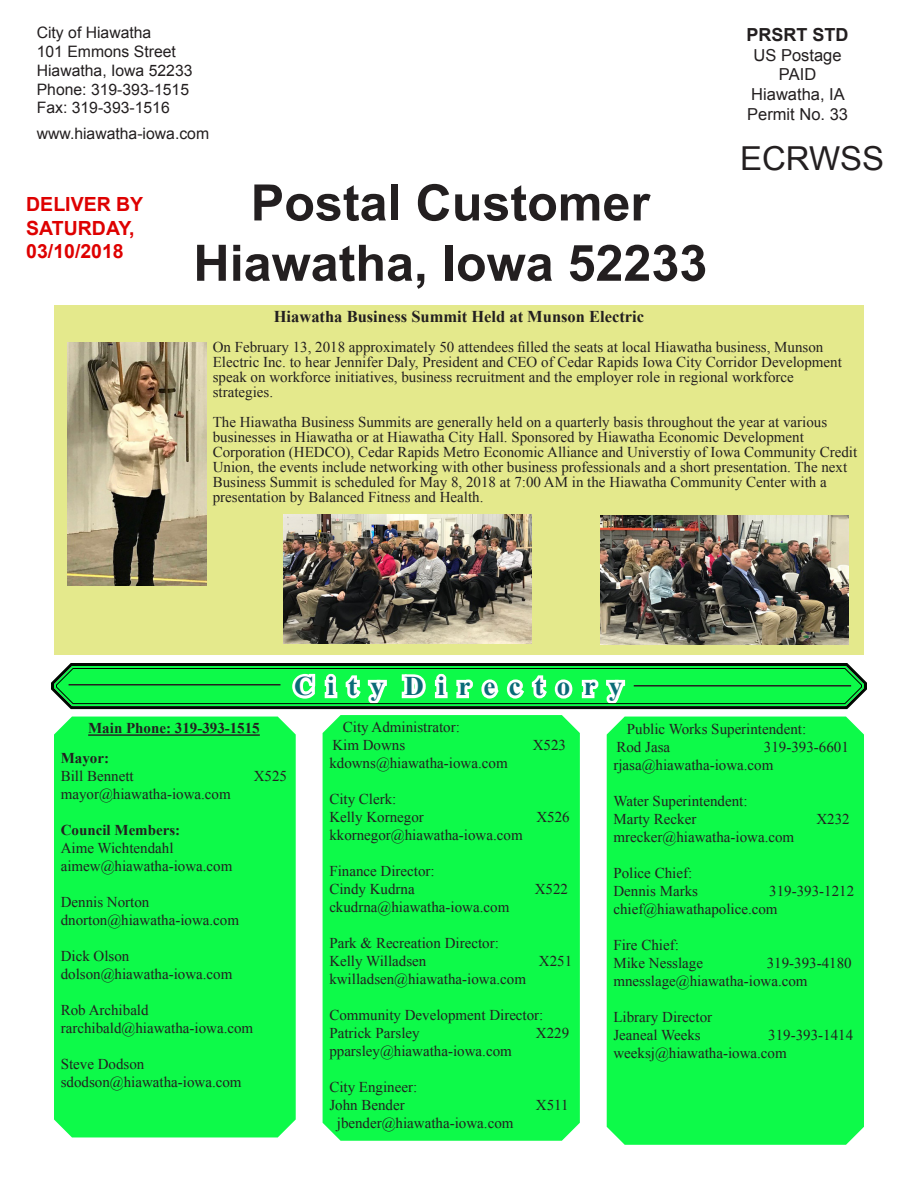
<style>
.page{position:relative;width:918px;height:1188px;background:#fff}
.page>*{position:absolute;margin:0;border:0;box-sizing:border-box;transform-origin:0 0}
.t1{font:700 50.25px "Arial";color:#231f20}
.t2{font:33px "Arial";color:#231f20}
.t3{font:700 27px "Times New Roman";color:#0a6b77}
.t4{font:700 19.5px "Arial";color:#de0000}
.t5{font:700 18px "Arial";color:#231f20}
.t6{font:700 16.5px "Times New Roman";color:#231f20}
.t7{font:16.5px "Arial";color:#231f20}
.t8{font:15.75px "Arial";color:#231f20}
.t9{font:15px/15px "Times New Roman";color:#231f20}
.t10{font:700 15px "Times New Roman";color:#231f20}
</style>
<div class="page">
<svg style="left:51px;top:654px;width:816px;height:63px"></svg>
<div style="left:54px;top:717px;width:242px;height:420px;background:#0dfa49"></div>
<hr style="left:88px;top:734px;width:172px;height:2px;background:#231f20">
<div style="left:323px;top:715px;width:257px;height:426px;background:#0dfa49"></div>
<div style="left:607px;top:717px;width:257px;height:428px;background:#0dfa49"></div>
<hr style="left:634px;top:685px;width:217px;height:2px;background:#231f20">
<hr style="left:69px;top:684px;width:212px;height:2px;background:#231f20">
<div style="left:54px;top:305px;width:810px;height:349px;background:#e4e98c"></div>
<img style="left:67px;top:342px;width:140px;height:243px">
<img style="left:600px;top:515px;width:248px;height:130px">
<img style="left:284px;top:514px;width:248px;height:130px">
<p class="t8" style="left:37px;top:22px;width:116px">City of Hiawatha</p>
<p class="t8" style="left:37px;top:41px;width:141px">101 Emmons Street</p>
<p class="t8" style="left:37px;top:60px;width:157px">Hiawatha, Iowa 52233</p>
<p class="t8" style="left:37px;top:79px;width:154px">Phone: 319-393-1515</p>
<p class="t8" style="left:37px;top:98px;width:135px">Fax: 319-393-1516</p>
<p class="t8" style="left:37px;top:123px;width:174px">www.hiawatha-iowa.com</p>
<p class="t4" style="left:26px;top:192px;width:119px">DELIVER BY</p>
<p class="t4" style="left:26px;top:215px;width:110px">SATURDAY,</p>
<p class="t4" style="left:26px;top:238px;width:99px">03/10/2018</p>
<p class="t1" style="left:251px;top:169px;width:401px">Postal Customer</p>
<p class="t1" style="left:193px;top:230px;width:515px">Hiawatha, Iowa 52233</p>
<p class="t5" style="left:747px;top:23px;width:104px">PRSRT STD</p>
<p class="t7" style="left:754px;top:44px;width:90px">US Postage</p>
<p class="t7" style="left:779px;top:64px;width:39px">PAID</p>
<p class="t7" style="left:751px;top:84px;width:95px">Hiawatha, IA</p>
<p class="t7" style="left:747px;top:103px;width:102px">Permit No. 33</p>
<p class="t2" style="left:740px;top:137px;width:146px">ECRWSS</p>
<p class="t6" style="left:274px;top:306px;width:372px">Hiawatha Business Summit Held at Munson Electric</p>
<p class="t9" style="left:213px;top:340px;width:631px">On February 13, 2018 approximately 50 attendees filled the seats at local Hiawatha business, Munson<br>Electric Inc. to hear Jennifer Daly, President and CEO of Cedar Rapids Iowa City Corridor Development speak on workforce initiatives, business recruitment and the employer role in regional workforce</p>
<p class="t9" style="left:213px;top:385px;width:62px">strategies.</p>
<p class="t9" style="left:213px;top:415px;width:616px">The Hiawatha Business Summits are generally held on a quarterly basis throughout the year at various businesses in Hiawatha or at Hiawatha City Hall. Sponsored by Hiawatha Economic Development</p>
<p class="t9" style="left:213px;top:445px;width:646px">Corporation (HEDCO), Cedar Rapids Metro Economic Alliance and Universtiy of Iowa Community Credit<br>Union, the events include networking with other business professionals and a short presentation. The next<br>Business Summit is scheduled for May 8, 2018 at 7:00 AM in the Hiawatha Community Center with a</p>
<p class="t9" style="left:213px;top:490px;width:272px">presentation by Balanced Fitness and Health.</p>
<p class="t10" style="left:88px;top:718px;width:173px">Main Phone: 319-393-1515</p>
<p class="t10" style="left:61px;top:748px;width:50px">Mayor:</p>
<p class="t9" style="left:61px;top:769px;width:74px">Bill Bennett</p>
<p class="t9" style="left:254px;top:769px;width:35px">X525</p>
<p class="t9" style="left:61px;top:787px;width:172px">mayor@hiawatha-iowa.com</p>
<p class="t10" style="left:61px;top:820px;width:121px">Council Members:</p>
<p class="t9" style="left:61px;top:841px;width:114px">Aime Wichtendahl</p>
<p class="t9" style="left:61px;top:859px;width:173px">aimew@hiawatha-iowa.com</p>
<p class="t9" style="left:61px;top:895px;width:90px">Dennis Norton</p>
<p class="t9" style="left:61px;top:913px;width:180px">dnorton@hiawatha-iowa.com</p>
<p class="t9" style="left:61px;top:949px;width:70px">Dick Olson</p>
<p class="t9" style="left:61px;top:967px;width:173px">dolson@hiawatha-iowa.com</p>
<p class="t9" style="left:61px;top:1003px;width:89px">Rob Archibald</p>
<p class="t9" style="left:61px;top:1021px;width:194px">rarchibald@hiawatha-iowa.com</p>
<p class="t9" style="left:61px;top:1057px;width:85px">Steve Dodson</p>
<p class="t9" style="left:61px;top:1075px;width:182px">sdodson@hiawatha-iowa.com</p>
<p class="t3" style="left:294px;top:667px;width:330px">C i t y D i r e c t o r y</p>
<p class="t9" style="left:343px;top:719px;width:119px">City Administrator:</p>
<p class="t9" style="left:332px;top:737px;width:74px">Kim Downs</p>
<p class="t9" style="left:533px;top:737px;width:35px">X523</p>
<p class="t9" style="left:329px;top:755px;width:180px">kdowns@hiawatha-iowa.com</p>
<p class="t9" style="left:329px;top:791px;width:69px">City Clerk:</p>
<p class="t9" style="left:329px;top:809px;width:96px">Kelly Kornegor</p>
<p class="t9" style="left:536px;top:809px;width:35px">X526</p>
<p class="t9" style="left:329px;top:827px;width:195px">kkornegor@hiawatha-iowa.com</p>
<p class="t9" style="left:329px;top:863px;width:107px">Finance Director:</p>
<p class="t9" style="left:329px;top:881px;width:87px">Cindy Kudrna</p>
<p class="t9" style="left:535px;top:881px;width:35px">X522</p>
<p class="t9" style="left:329px;top:899px;width:182px">ckudrna@hiawatha-iowa.com</p>
<p class="t9" style="left:329px;top:935px;width:171px">Park &amp; Recreation Director:</p>
<p class="t9" style="left:329px;top:953px;width:99px">Kelly Willadsen</p>
<p class="t9" style="left:539px;top:953px;width:35px">X251</p>
<p class="t9" style="left:329px;top:971px;width:198px">kwilladsen@hiawatha-iowa.com</p>
<p class="t9" style="left:329px;top:1007px;width:216px">Community Development Director:</p>
<p class="t9" style="left:329px;top:1025px;width:92px">Patrick Parsley</p>
<p class="t9" style="left:536px;top:1025px;width:35px">X229</p>
<p class="t9" style="left:329px;top:1043px;width:184px">pparsley@hiawatha-iowa.com</p>
<p class="t9" style="left:329px;top:1079px;width:89px">City Engineer:</p>
<p class="t9" style="left:329px;top:1097px;width:77px">John Bender</p>
<p class="t9" style="left:536px;top:1097px;width:34px">X511</p>
<p class="t9" style="left:337px;top:1115px;width:178px">jbender@hiawatha-iowa.com</p>
<p class="t9" style="left:627px;top:721px;width:181px">Public Works Superintendent:</p>
<p class="t9" style="left:616px;top:739px;width:55px">Rod Jasa</p>
<p class="t9" style="left:764px;top:739px;width:86px">319-393-6601</p>
<p class="t9" style="left:613px;top:757px;width:162px">rjasa@hiawatha-iowa.com</p>
<p class="t9" style="left:613px;top:793px;width:136px">Water Superintendent:</p>
<p class="t9" style="left:613px;top:811px;width:84px">Marty Recker</p>
<p class="t9" style="left:816px;top:811px;width:35px">X232</p>
<p class="t9" style="left:613px;top:829px;width:182px">mrecker@hiawatha-iowa.com</p>
<p class="t9" style="left:613px;top:865px;width:80px">Police Chief:</p>
<p class="t9" style="left:613px;top:883px;width:86px">Dennis Marks</p>
<p class="t9" style="left:613px;top:881px;width:242px;line-height:18px;text-indent:156px">319-393-1212 chief@hiawathapolice.com</p>
<p class="t9" style="left:613px;top:937px;width:67px">Fire Chief:</p>
<p class="t9" style="left:613px;top:955px;width:91px">Mike Nesslage</p>
<p class="t9" style="left:767px;top:955px;width:86px">319-393-4180</p>
<p class="t9" style="left:613px;top:973px;width:196px">mnesslage@hiawatha-iowa.com</p>
<p class="t9" style="left:613px;top:1009px;width:100px">Library Director</p>
<p class="t9" style="left:613px;top:1027px;width:89px">Jeaneal Weeks</p>
<p class="t9" style="left:768px;top:1027px;width:86px">319-393-1414</p>
<p class="t9" style="left:613px;top:1045px;width:175px">weeksj@hiawatha-iowa.com</p>
</div>
